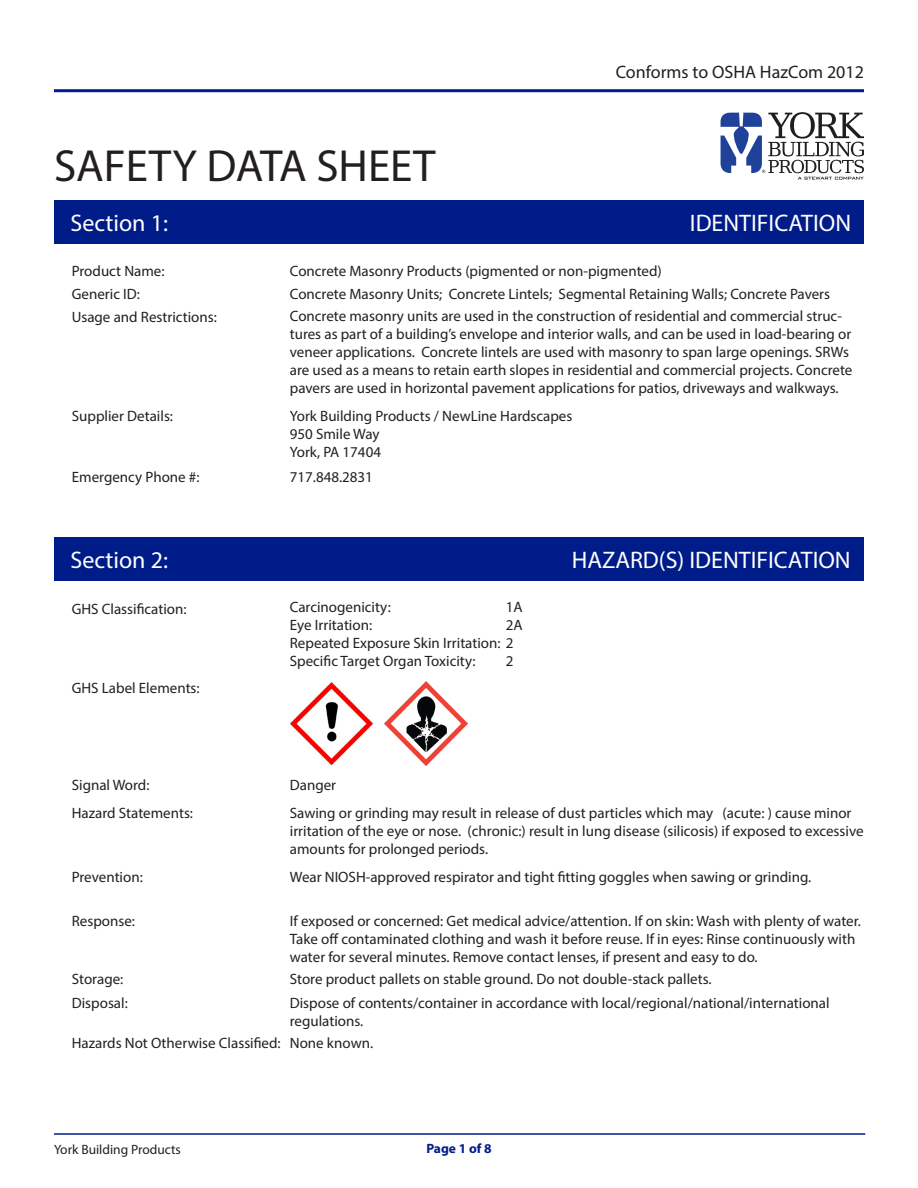
<style>
.page{position:relative;width:918px;height:1188px;background:#fff}
.page>*{position:absolute;margin:0;border:0;box-sizing:border-box;transform-origin:0 0}
.t1{font:45.15px "Myriad Pro";color:#231f20}
.t2{font:24px "Myriad Pro";color:#fff}
.t3{font:18px "Myriad Pro";color:#231f20}
.t4{font:15px/18px "Myriad Pro";color:#231f20}
.t5{font:13.5px "Myriad Pro";color:#231f20}
.t6{font:700 13.5px "Myriad Pro";color:#001c88}
</style>
<div class="page">
<hr style="left:54px;top:89px;width:810px;height:3px;background:#001c88">
<svg style="left:721px;top:112px;width:143px;height:68px"></svg>
<div style="left:54px;top:200px;width:810px;height:44px;background:#001c88"></div>
<div style="left:54px;top:537px;width:810px;height:44px;background:#001c88"></div>
<img style="left:290px;top:682px;width:83px;height:83px">
<img style="left:384px;top:682px;width:84px;height:83px">
<hr style="left:54px;top:1133px;width:811px;height:2px;background:#001c88">
<p class="t1" style="left:54px;top:138px;width:383px">SAFETY DATA SHEET</p>
<p class="t3" style="left:616px;top:61px;width:250px">Conforms to OSHA HazCom 2012</p>
<p class="t2" style="left:70px;top:208px;width:99px">Section 1:</p>
<p class="t2" style="left:690px;top:208px;width:163px">IDENTIFICATION</p>
<p class="t4" style="left:72px;top:262px;width:94px">Product Name:</p>
<p class="t4" style="left:72px;top:284px;width:70px">Generic ID:</p>
<p class="t4" style="left:72px;top:308px;width:147px">Usage and Restrictions:</p>
<p class="t4" style="left:72px;top:407px;width:103px">Supplier Details:</p>
<p class="t4" style="left:72px;top:468px;width:129px">Emergency Phone #:</p>
<p class="t4" style="left:290px;top:262px;width:373px">Concrete Masonry Products (pigmented or non-pigmented)</p>
<p class="t4" style="left:290px;top:284px;width:542px">Concrete Masonry Units; Concrete Lintels; Segmental Retaining Walls; Concrete Pavers</p>
<p class="t4" style="left:290px;top:307px;width:564px">Concrete masonry units are used in the construction of residential and commercial struc&shy;tures as part of a building’s envelope and interior walls, and can be used in load-bearing or veneer applications. Concrete lintels are used with masonry to span large openings. SRWs are used as a means to retain earth slopes in residential and commercial projects. Concrete pavers are used in horizontal pavement applications for patios, driveways and walkways.</p>
<p class="t4" style="left:290px;top:407px;width:284px">York Building Products / NewLine Hardscapes</p>
<p class="t4" style="left:290px;top:425px;width:91px">950 Smile Way</p>
<p class="t4" style="left:290px;top:443px;width:93px">York, PA 17404</p>
<p class="t4" style="left:290px;top:468px;width:85px">717.848.2831</p>
<p class="t2" style="left:70px;top:545px;width:99px">Section 2:</p>
<p class="t2" style="left:572px;top:545px;width:280px">HAZARD(S) IDENTIFICATION</p>
<p class="t4" style="left:72px;top:600px;width:116px">GHS Classification:</p>
<p class="t4" style="left:290px;top:598px;width:102px">Carcinogenicity:</p>
<p class="t4" style="left:506px;top:598px;width:18px">1A</p>
<p class="t4" style="left:290px;top:616px;width:84px">Eye Irritation:</p>
<p class="t4" style="left:506px;top:616px;width:18px">2A</p>
<p class="t4" style="left:290px;top:634px;width:225px">Repeated Exposure Skin Irritation: 2</p>
<p class="t4" style="left:290px;top:652px;width:187px">Specific Target Organ Toxicity:</p>
<p class="t4" style="left:506px;top:652px;width:9px">2</p>
<p class="t4" style="left:72px;top:679px;width:129px">GHS Label Elements:</p>
<p class="t4" style="left:72px;top:776px;width:79px">Signal Word:</p>
<p class="t4" style="left:290px;top:776px;width:48px">Danger</p>
<p class="t4" style="left:72px;top:804px;width:123px">Hazard Statements:</p>
<p class="t4" style="left:290px;top:804px;width:575px">Sawing or grinding may result in release of dust particles which may (acute: ) cause minor irritation of the eye or nose. (chronic:) result in lung disease (silicosis) if exposed to excessive amounts for prolonged periods.</p>
<p class="t4" style="left:72px;top:868px;width:72px">Prevention:</p>
<p class="t4" style="left:290px;top:868px;width:523px">Wear NIOSH-approved respirator and tight fitting goggles when sawing or grinding.</p>
<p class="t4" style="left:290px;top:912px;width:573px">If exposed or concerned: Get medical advice/attention. If on skin: Wash with plenty of water.<br>Take off contaminated clothing and wash it before reuse. If in eyes: Rinse continuously with water for several minutes. Remove contact lenses, if present and easy to do.</p>
<p class="t4" style="left:72px;top:912px;width:65px">Response:</p>
<p class="t4" style="left:72px;top:970px;width:53px">Storage:</p>
<p class="t4" style="left:290px;top:970px;width:423px">Store product pallets on stable ground. Do not double-stack pallets.</p>
<p class="t4" style="left:72px;top:994px;width:58px">Disposal:</p>
<p class="t4" style="left:290px;top:994px;width:541px">Dispose of contents/container in accordance with local/regional/national/international regulations.</p>
<p class="t4" style="left:72px;top:1034px;width:210px">Hazards Not Otherwise Classified:</p>
<p class="t4" style="left:290px;top:1034px;width:85px">None known.</p>
<p class="t5" style="left:54px;top:1142px;width:128px">York Building Products</p>
<p class="t6" style="left:426px;top:1139px;width:67px">Page 1 of 8</p>
</div>
